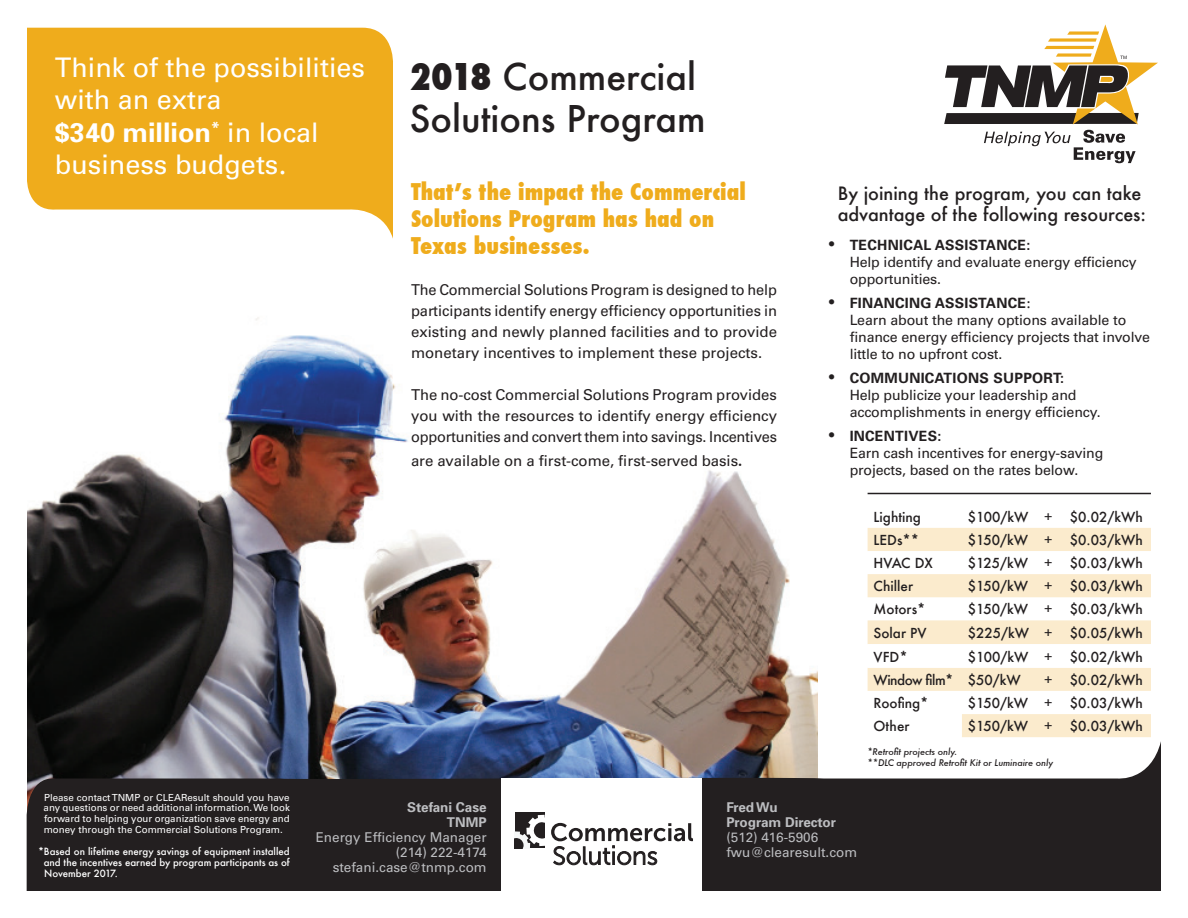
<style>
.page{position:relative;width:1188px;height:918px;background:#fff}
.page>*{position:absolute;margin:0;border:0;box-sizing:border-box;transform-origin:0 0}
.t1{font:500 36px/42px "Futura";color:#231f20}
.t2{font:27px/32.4px "Univers";color:#fff}
.t3{font:800 condensed 22.5px/27px "Futura";color:#efac1c}
.t4{font:500 18px/21.6px "Futura";color:#231f20}
.t5{font:500 18px "Futura";color:#fff}
.t6{font:15px/21px "Univers";letter-spacing:-.005em;color:#231f20;text-align:justify}
.t7{font:14.1px/17px "Univers";letter-spacing:-.01em;color:#231f20}
.t8{font:500 13.5px "Futura";color:#231f20}
.t9{font:13.5px/15px "Univers";color:#bcbdc0;text-align:right}
.t10{font:700 13.5px/15px "Univers";color:#bcbdc0;text-align:right}
.t11{font:500 13.5px "Futura";letter-spacing:-.04em;color:#231f20}
.t12{font:9.75px/10.8px "Univers";color:#fff;text-align:justify}
.t13{font:500 9.75px/10.8px "Futura";color:#fff;text-align:justify}
.t14{font:italic 500 9px/10.8px "Futura";letter-spacing:-.01em;color:#231f20}
.s1{font-weight:700}
.s2{font-family:"Futura";font-weight:500}
.s3{font-weight:800;font-stretch:condensed}
.s4{font-family:"Futura";font-weight:500;font-stretch:condensed;font-size:19.5px}
.s5{font-family:"Futura";font-weight:500;font-size:16.5px}
</style>
<div class="page">
<img style="left:27px;top:317px;width:790px;height:424px">
<svg style="left:27px;top:28px;width:366px;height:211px;background:#f1b73b"></svg>
<svg style="left:27px;top:741px;width:1134px;height:150px;background:#403e43"></svg>
<div style="left:501px;top:779px;width:201px;height:120px;background:#fff"></div>
<div style="left:515px;top:813px;width:29px;height:35px;background:#231f20"></div>
<svg style="left:551px;top:823px;width:142px;height:42px"></svg>
<svg style="left:515px;top:815px;width:29px;height:33px"></svg>
<svg style="left:868px;top:528px;width:283px;height:209px;fill:#fbebcd"></svg>
<svg style="left:868px;top:644px;width:283px;height:24px"></svg>
<svg style="left:868px;top:691px;width:283px;height:23px"></svg>
<hr style="left:868px;top:493px;width:283px;height:1px;background:#231f20">
<svg style="left:944px;top:24px;width:214px;height:139px"></svg>
<h2 class="t2" style="left:55px;top:51px;width:312px">Think of the possibilities with an extra<br><span class="s1">$340 million</span><sup>*</sup> in local business budgets<span class="s2">.</span></h2>
<p class="t5" style="left:178px;top:155px;width:140px">Law enforcement</p>
<h1 class="t1" style="left:410px;top:55px;width:298px"><span class="s3">2018</span> Commercial<br>Solutions Program</h1>
<h3 class="t3" style="left:411px;top:179px;width:336px">That’s the impact the Commercial<br>Solutions Program has had on<br>Texas businesses.</h3>
<p class="t6" style="left:411px;top:279px;width:368px">The Commercial Solutions Program is designed to help participants identify energy efficiency opportunities in existing and newly planned facilities and to provide monetary incentives to implement these projects.</p>
<p class="t6" style="left:411px;top:384px;width:368px">The no-cost Commercial Solutions Program provides you with the resources to identify energy efficiency opportunities and convert them into savings. Incentives</p>
<p class="t6" style="left:411px;top:450px;width:333px">are available on a first-come, first-served basis<span class="s4">.</span></p>
<p class="t4" style="left:838px;top:182px;width:310px">By joining the program, you can take advantage of the following resources:</p>
<p class="t7" style="left:850px;top:237px;width:289px;text-indent:-24px"><span class="s5">•</span> <span class="s1">TECHNICAL ASSISTANCE:<br></span>Help identify and evaluate energy efficiency opportunities.</p>
<p class="t7" style="left:850px;top:295px;width:302px;text-indent:-24px"><span class="s5">•</span> <span class="s1">FINANCING ASSISTANCE</span><span class="s2">:<br></span>Learn about the many options available to finance energy efficiency projects that involve little to no upfront cost.</p>
<p class="t7" style="left:850px;top:370px;width:253px;text-indent:-24px"><span class="s5">•</span> <span class="s1">COMMUNICATIONS SUPPORT:<br></span>Help publicize your leadership and accomplishments in energy efficiency.</p>
<p class="t7" style="left:850px;top:427px;width:255px;text-indent:-24px"><span class="s5">•</span> <span class="s1">INCENTIVES:<br></span>Earn cash incentives for energy-saving projects, based on the rates below.</p>
<p class="t8" style="left:874px;top:508px;width:49px">Lighting</p>
<p class="t8" style="left:968px;top:508px;width:86px">$100/kW +</p>
<p class="t8" style="left:1070px;top:508px;width:74px">$0.02/kWh</p>
<p class="t8" style="left:874px;top:531px;width:47px">LEDs**</p>
<p class="t8" style="left:968px;top:531px;width:86px">$150/kW +</p>
<p class="t8" style="left:1070px;top:531px;width:74px">$0.03/kWh</p>
<p class="t8" style="left:874px;top:554px;width:61px">HVAC DX</p>
<p class="t8" style="left:968px;top:554px;width:86px">$125/kW +</p>
<p class="t8" style="left:1070px;top:554px;width:74px">$0.03/kWh</p>
<p class="t8" style="left:874px;top:577px;width:41px">Chiller</p>
<p class="t8" style="left:968px;top:577px;width:86px">$150/kW +</p>
<p class="t8" style="left:1070px;top:577px;width:74px">$0.03/kWh</p>
<p class="t8" style="left:874px;top:600px;width:53px">Motors*</p>
<p class="t8" style="left:968px;top:600px;width:86px">$150/kW +</p>
<p class="t8" style="left:1070px;top:600px;width:74px">$0.03/kWh</p>
<p class="t8" style="left:874px;top:624px;width:55px">Solar PV</p>
<p class="t8" style="left:968px;top:624px;width:86px">$225/kW +</p>
<p class="t8" style="left:1070px;top:624px;width:74px">$0.05/kWh</p>
<p class="t8" style="left:874px;top:647px;width:36px">VFD*</p>
<p class="t8" style="left:968px;top:647px;width:86px">$100/kW +</p>
<p class="t8" style="left:1070px;top:647px;width:74px">$0.02/kWh</p>
<p class="t11" style="left:874px;top:671px;width:149px">Window film* $50/kW</p>
<p class="t8" style="left:1044px;top:671px;width:10px">+</p>
<p class="t8" style="left:1070px;top:671px;width:74px">$0.02/kWh</p>
<p class="t8" style="left:874px;top:694px;width:57px">Roofing*</p>
<p class="t8" style="left:968px;top:694px;width:86px">$150/kW +</p>
<p class="t8" style="left:1070px;top:694px;width:74px">$0.03/kWh</p>
<p class="t8" style="left:874px;top:717px;width:37px">Other</p>
<p class="t8" style="left:968px;top:717px;width:86px">$150/kW +</p>
<p class="t8" style="left:1070px;top:717px;width:74px">$0.03/kWh</p>
<p class="t14" style="left:867px;top:746px;width:188px">*Retrofit projects only.<br>**DLC approved Retrofit Kit or Luminaire only</p>
<p class="t12" style="left:44px;top:792px;width:248px">Please contact TNMP or CLEAResult should you have any questions or need additional information. We look forward to helping your organization save energy and money through the Commercial Solutions Program.</p>
<p class="t13" style="left:44px;top:846px;width:248px;text-indent:-6px">*Based on lifetime energy savings of equipment installed and the incentives earned by program participants as of November 2017.</p>
<p class="t10" style="left:407px;top:799px;width:81px">Stefani Case<br>TNMP</p>
<p class="t9" style="left:316px;top:830px;width:173px">Energy Efficiency Manager (214) 222-4174 stefani.case@tnmp.com</p>
<p class="t10" style="left:726px;top:799px;width:111px;text-align:left">Fred Wu<br>Program Director</p>
<p class="t9" style="left:726px;top:829px;width:132px;text-align:left">(512) 416-5906 fwu@clearesult.com</p>
</div>
